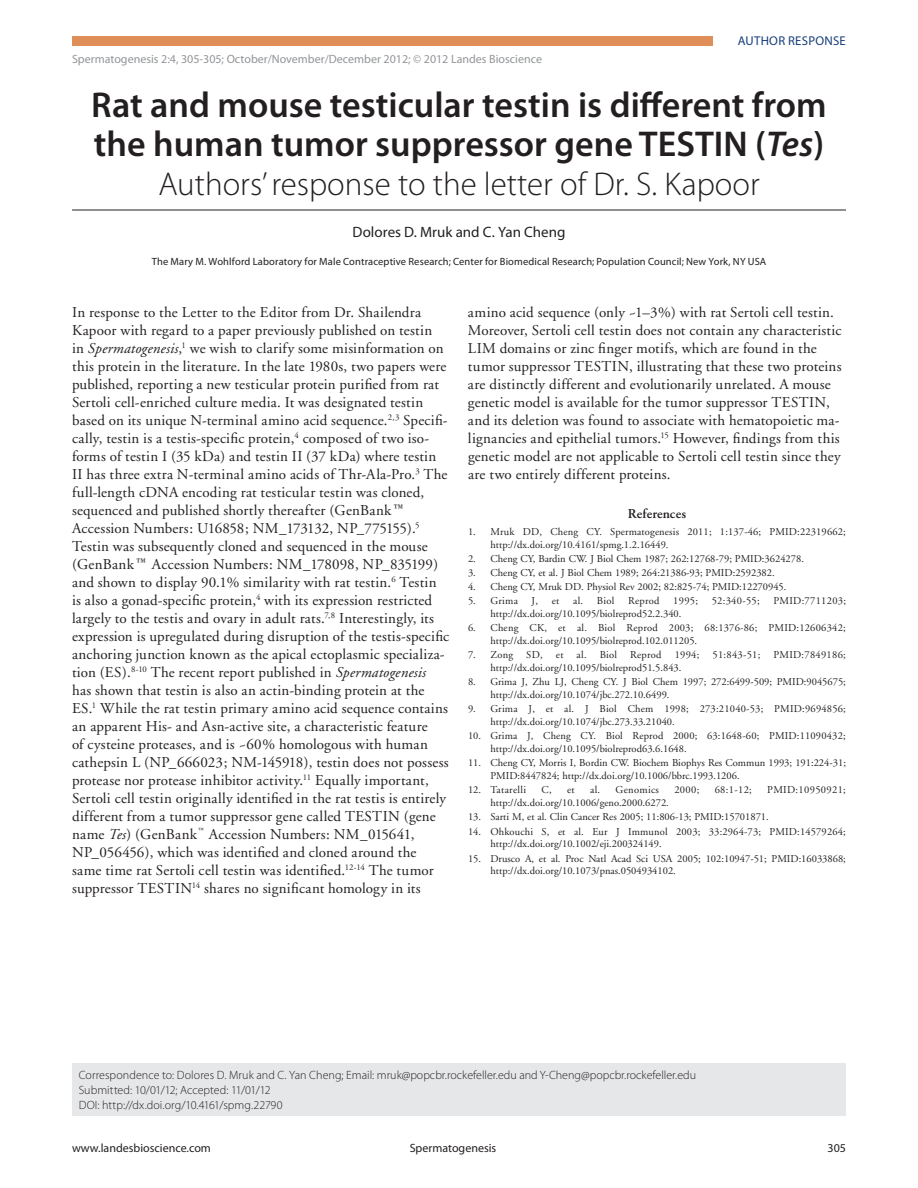
<style>
.page{position:relative;width:918px;height:1188px;background:#fff}
.page>*{position:absolute;margin:0;border:0;box-sizing:border-box;transform-origin:0 0}
.t1{font:600 36px/39px "Myriad Pro";color:#231f20}
.t2{font:300 33px "Myriad Pro";color:#231f20}
.t3{font:15px/18px "Adobe Garamond";letter-spacing:.015em;color:#231f20}
.t4{font:15px "Myriad Pro";color:#231f20}
.t5{font:600 13.5px "Adobe Garamond";letter-spacing:.01em;color:#231f20}
.t6{font:12.75px "Myriad Pro";letter-spacing:.02em;color:#193f7c}
.t7{font:300 12px/15px "Myriad Pro";color:#231f20}
.t8{font:12px "Myriad Pro";color:#939598}
.t9{font:12px "Myriad Pro";color:#231f20}
.t10{font:10.5px/12.8px "Adobe Garamond";color:#231f20}
.t11{font:10.5px "Myriad Pro";letter-spacing:.015em;color:#231f20}
.t12{font:10.5px/12.8px "Adobe Garamond";letter-spacing:.02em;color:#231f20}
.t13{font:10.5px "Adobe Garamond";letter-spacing:.03em;color:#231f20}
.s1{font-style:italic}
</style>
<div class="page">
<div style="left:72px;top:36px;width:640px;height:10px;background:#df8e57"></div>
<hr style="left:72px;top:210px;width:774px;height:1px;background:#231f20">
<div style="left:72px;top:1063px;width:774px;height:53px;background:#e6e7e9"></div>
<p class="t8" style="left:72px;top:52px;width:472px">Spermatogenesis 2:4, 305-305; October/November/December 2012; © 2012 Landes Bioscience</p>
<p class="t6" style="left:738px;top:32px;width:87px">author respons</p>
<p class="t6" style="left:840px;top:32px;width:8px">e</p>
<h1 class="t1" style="left:91px;top:85px;width:737px">Rat and mouse testicular testin is different from the human tumor suppressor gene TESTIN (<span class="s1">Tes</span>)</h1>
<h2 class="t2" style="left:158px;top:164px;width:603px">Authors’ response to the letter of Dr. S. Kapoor</h2>
<p class="t4" style="left:353px;top:223px;width:214px">Dolores D. Mruk and C. Yan Cheng</p>
<p class="t11" style="left:152px;top:256px;width:616px">The Mary M. Wohlford Laboratory for Male Contraceptive Research; Center for Biomedical Research; Population Council; New York, NY USA</p>
<p class="t3" style="left:72px;top:304px;width:379px">In response to the Letter to the Editor from Dr. Shailendra Kapoor with regard to a paper previously published on testin<br>in <span class="s1">Spermatogenesis</span>,<sup>1</sup> we wish to clarify some misinformation on this protein in the literature. In the late 1980s, two papers were published, reporting a new testicular protein purified from rat Sertoli cell-enriched culture media. It was designated testin based on its unique N-terminal amino acid sequence.<sup>2,3</sup> Specifi&shy;cally, testin is a testis-specific protein,<sup>4</sup> composed of two iso&shy;forms of testin I (35 kDa) and testin II (37 kDa) where testin II has three extra N-terminal amino acids of Thr-Ala-Pro.<sup>3</sup> The full-length cDNA encoding rat testicular testin was cloned, sequenced and published shortly thereafter (GenBank Accession Numbers: U16858; NM_173132, NP_775155).<sup>5<br></sup>Testin was subsequently cloned and sequenced in the mouse (GenBank Accession Numbers: NM_178098, NP_835199) and shown to display 90.1% similarity with rat testin.<sup>6</sup> Testin is also a gonad-specific protein,<sup>4</sup> with its expression restricted largely to the testis and ovary in adult rats.<sup>7,8</sup> Interestingly, its expression is upregulated during disruption of the testis-specific anchoring junction known as the apical ectoplasmic specializa&shy;tion (ES).<sup>8-10</sup> The recent report published in <span class="s1">Spermatogenesis<br></span>has shown that testin is also an actin-binding protein at the ES.<sup>1</sup> While the rat testin primary amino acid sequence contains an apparent His- and Asn-active site, a characteristic feature<br>of cysteine proteases, and is ~60% homologous with human cathepsin L (NP_666023; NM-145918), testin does not possess protease nor protease inhibitor activity.<sup>11</sup> Equally important, Sertoli cell testin originally identified in the rat testis is entirely different from a tumor suppressor gene called TESTIN (gene name <span class="s1">Tes</span>) (GenBank Accession Numbers: NM_015641, NP_056456), which was identified and cloned around the same time rat Sertoli cell testin was identified.<sup>12-14</sup> The tumor suppressor TESTIN<sup>14</sup> shares no significant homology in its</p>
<p class="t3" style="left:468px;top:304px;width:375px">amino acid sequence (only ~1–3%) with rat Sertoli cell testin.<br>Moreover, Sertoli cell testin does not contain any characteristic LIM domains or zinc finger motifs, which are found in the tumor suppressor TESTIN, illustrating that these two proteins are distinctly different and evolutionarily unrelated. A mouse genetic model is available for the tumor suppressor TESTIN, and its deletion was found to associate with hematopoietic ma&shy;lignancies and epithelial tumors.<sup>15</sup> However, findings from this genetic model are not applicable to Sertoli cell testin since they are two entirely different proteins.</p>
<p class="t5" style="left:628px;top:506px;width:60px">References</p>
<p class="t10" style="left:491px;top:525px;width:357px;text-indent:-23px">1. Mruk DD, Cheng CY. Spermatogenesis 2011; 1:137-46; PMID:22319662; http://dx.doi.org/10.4161/spmg.1.2.16449.</p>
<p class="t10" style="left:468px;top:552px;width:337px">2. Cheng CY, Bardin CW. J Biol Chem 1987; 262:12768-79; PMID:3624278.</p>
<p class="t10" style="left:468px;top:567px;width:308px">3. Cheng CY, et al. J Biol Chem 1989; 264:21386-93; PMID:2592382.</p>
<p class="t10" style="left:468px;top:581px;width:320px">4. Cheng CY, Mruk DD. Physiol Rev 2002; 82:825-74; PMID:12270945.</p>
<p class="t10" style="left:468px;top:595px;width:51px">5. Grima</p>
<p class="t10" style="left:532px;top:595px;width:8px">J,</p>
<p class="t10" style="left:552px;top:595px;width:9px">et</p>
<p class="t10" style="left:573px;top:595px;width:43px">al. Biol</p>
<p class="t10" style="left:628px;top:595px;width:33px">Reprod</p>
<p class="t10" style="left:673px;top:595px;width:26px">1995;</p>
<p class="t10" style="left:712px;top:595px;width:50px">52:340-55;</p>
<p class="t13" style="left:773px;top:596px;width:74px">PMID:7711203;</p>
<p class="t10" style="left:491px;top:608px;width:192px">http://dx.doi.org/10.1095/biolreprod52.2.340.</p>
<p class="t10" style="left:491px;top:622px;width:357px;text-indent:-23px">6. Cheng CK, et al. Biol Reprod 2003; 68:1376-86; PMID:12606342; http://dx.doi.org/10.1095/biolreprod.102.011205.</p>
<p class="t10" style="left:491px;top:649px;width:357px;text-indent:-23px">7. Zong SD, et al. Biol Reprod 1994; 51:843-51; PMID:7849186; http://dx.doi.org/10.1095/biolreprod51.5.843.</p>
<p class="t10" style="left:491px;top:676px;width:357px;text-indent:-23px">8. Grima J, Zhu LJ, Cheng CY. J Biol Chem 1997; 272:6499-509; PMID:9045675; http://dx.doi.org/10.1074/jbc.272.10.6499.</p>
<p class="t12" style="left:491px;top:703px;width:357px;text-indent:-23px">9. Grima J, et al. J Biol Chem 1998; 273:21040-53; PMID:9694856; http://dx.doi.org/10.1074/jbc.273.33.21040.</p>
<p class="t10" style="left:491px;top:730px;width:357px;text-indent:-23px">10. Grima J, Cheng CY. Biol Reprod 2000; 63:1648-60; PMID:11090432; http://dx.doi.org/10.1095/biolreprod63.6.1648.</p>
<p class="t10" style="left:491px;top:757px;width:357px;text-indent:-23px">11. Cheng CY, Morris I, Bordin CW. Biochem Biophys Res Commun 1993; 191:224-31;<br>PMID:8447824; http://dx.doi.org/10.1006/bbrc.1993.1206.</p>
<p class="t13" style="left:468px;top:785px;width:60px">12. Tatarelli</p>
<p class="t10" style="left:541px;top:784px;width:12px">C,</p>
<p class="t10" style="left:567px;top:784px;width:9px">et</p>
<p class="t13" style="left:590px;top:785px;width:70px">al. Genomics</p>
<p class="t10" style="left:674px;top:784px;width:26px">2000;</p>
<p class="t10" style="left:715px;top:784px;width:39px">68:1-12;</p>
<p class="t13" style="left:767px;top:785px;width:80px">PMID:10950921;</p>
<p class="t10" style="left:491px;top:797px;width:180px">http://dx.doi.org/10.1006/geno.2000.6272.</p>
<p class="t10" style="left:468px;top:811px;width:302px">13. Sarti M, et al. Clin Cancer Res 2005; 11:806-13; PMID:15701871.</p>
<p class="t10" style="left:491px;top:825px;width:357px;text-indent:-23px">14. Ohkouchi S, et al. Eur J Immunol 2003; 33:2964-73; PMID:14579264; http://dx.doi.org/10.1002/eji.200324149.</p>
<p class="t10" style="left:491px;top:852px;width:357px;text-indent:-23px">15. Drusco A, et al. Proc Natl Acad Sci USA 2005; 102:10947-51; PMID:16033868; http://dx.doi.org/10.1073/pnas.0504934102.</p>
<p class="t7" style="left:79px;top:1068px;width:619px">Correspondence to: Dolores D. Mruk and C. Yan Cheng; Email: mruk@popcbr.rockefeller.edu and Y-Cheng@popcbr.rockefeller.edu<br>Submitted: 10/01/12; Accepted: 11/01/12<br>DOI: http://dx.doi.org/10.4161/spmg.22790</p>
<p class="t9" style="left:72px;top:1141px;width:140px">www.landesbioscience.com</p>
<p class="t9" style="left:410px;top:1141px;width:88px">Spermatogenesis</p>
<p class="t9" style="left:828px;top:1141px;width:20px">305</p>
</div>
